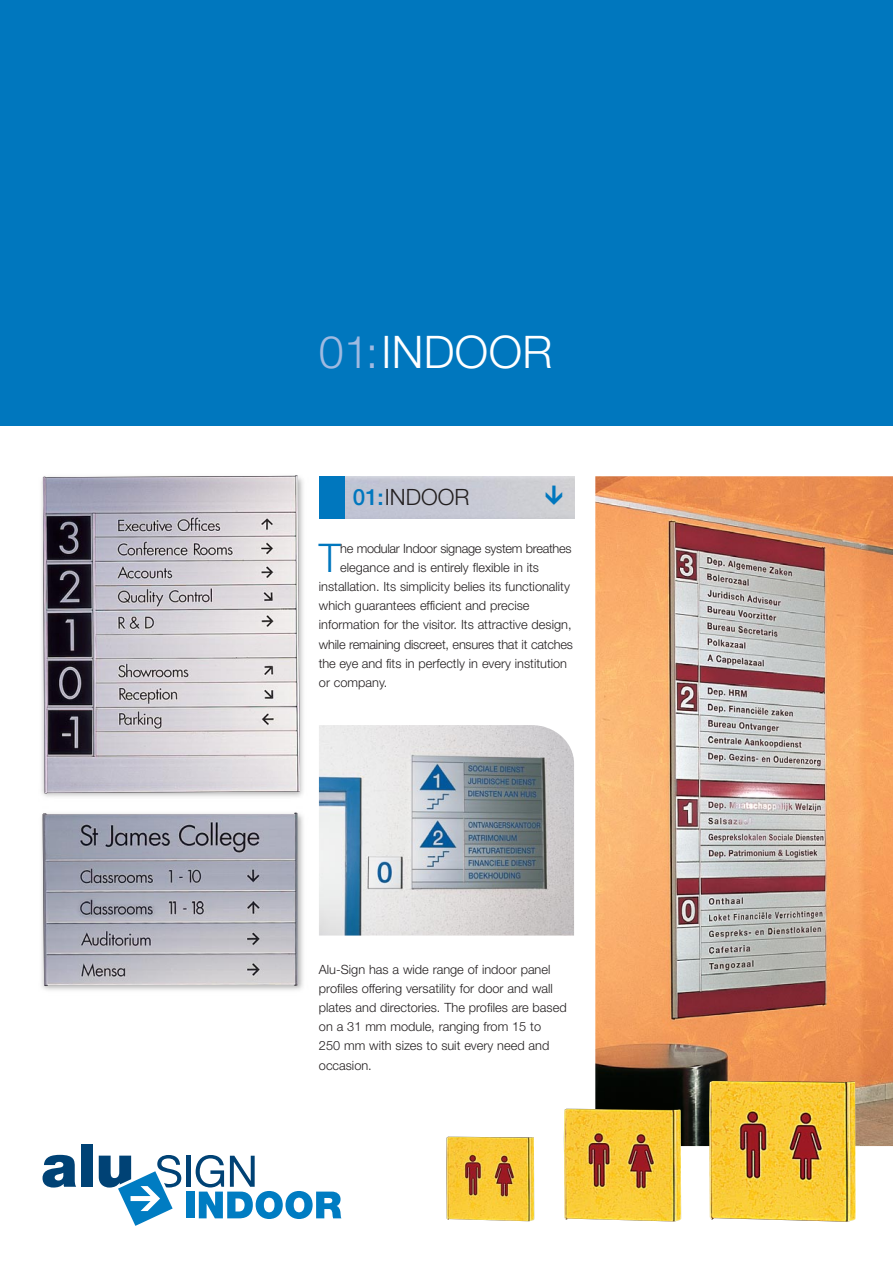
<style>
.page{position:relative;width:893px;height:1263px;background:#fff}
.page>*{position:absolute;margin:0;border:0;box-sizing:border-box;transform-origin:0 0}
.t1{font:300 45px "Helvetica Neue LT Std";letter-spacing:.01em;color:#fff}
.t2{font:300 39.6px "Helvetica Neue LT Std";color:#0077be}
.t3{font:300 22.5px "Helvetica Neue LT Std";color:#231f20}
.t4{font:300 12.75px/19.2px "Helvetica Neue LT Std";color:#231f20}
.t5{font:300 12.75px "Helvetica Neue LT Std";letter-spacing:-.02em;color:#231f20}
.s1{color:#9fbae1}
.s2{font-weight:500;color:#0077be}
</style>
<div class="page">
<img style="left:41px;top:477px;width:262px;height:513px">
<img style="left:344px;top:476px;width:230px;height:43px">
<div style="left:319px;top:476px;width:25px;height:43px;background:#0077be"></div>
<div style="left:0;top:0;width:893px;height:425px;background:#0077be"></div>
<svg style="left:43px;top:1155px;width:33px;height:32px"></svg>
<div style="left:81px;top:1144px;width:12px;height:43px;background:#004275"></div>
<hr style="left:186px;top:1156px;width:4px;height:31px;background:#004275">
<svg style="left:118px;top:1171px;width:55px;height:55px"></svg>
<svg style="left:99px;top:1155px;width:82px;height:56px"></svg>
<div style="left:186px;top:1191px;width:9px;height:27px;background:#007cc2"></div>
<svg style="left:196px;top:1155px;width:145px;height:64px"></svg>
<img style="left:595px;top:476px;width:298px;height:670px">
<img style="left:43px;top:475px;width:257px;height:319px">
<img style="left:319px;top:725px;width:255px;height:210px">
<img style="left:43px;top:812px;width:255px;height:174px">
<img style="left:564px;top:1109px;width:117px;height:112px">
<img style="left:709px;top:1081px;width:147px;height:141px">
<img style="left:446px;top:1137px;width:88px;height:84px">
<svg style="left:546px;top:485px;width:16px;height:19px"></svg>
<h1 class="t1" style="left:319px;top:336px;width:235px"><span class="s1">01:</span>INDOOR</h1>
<h3 class="t3" style="left:353px;top:488px;width:118px"><span class="s2">01:</span>INDOOR</h3>
<h2 class="t2" style="left:319px;top:544px;width:23px">T</h2>
<p class="t5" style="left:340px;top:544px;width:233px">he modular Indoor signage system breathes</p>
<p class="t4" style="left:340px;top:559px;width:200px">elegance and is entirely flexible in its</p>
<p class="t4" style="left:319px;top:578px;width:253px">installation. Its simplicity belies its functionality</p>
<p class="t4" style="left:319px;top:597px;width:212px">which guarantees efficient and precise</p>
<p class="t4" style="left:319px;top:616px;width:254px">information for the visitor. Its attractive design,</p>
<p class="t4" style="left:319px;top:636px;width:255px">while remaining discreet, ensures that it catches</p>
<p class="t4" style="left:319px;top:655px;width:250px">the eye and fits in perfectly in every institution</p>
<p class="t4" style="left:319px;top:674px;width:70px">or company.</p>
<p class="t4" style="left:319px;top:961px;width:249px">Alu-Sign has a wide range of indoor panel profiles offering versatility for door and wall plates and directories. The profiles are based on a 31 mm module, ranging from 15 to<br>250 mm with sizes to suit every need and occasion.</p>
</div>
